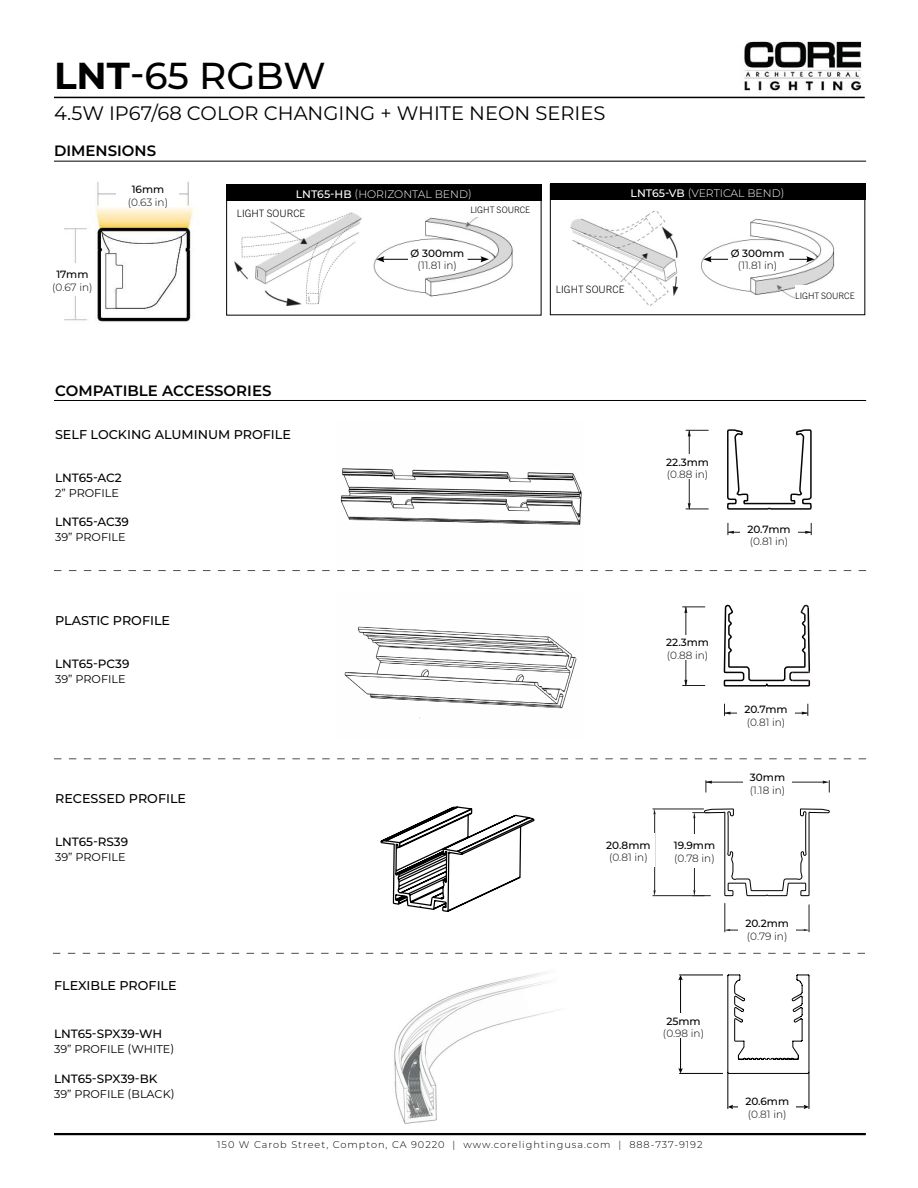
<style>
.page{position:relative;width:918px;height:1188px;background:#fff}
.page>*{position:absolute;margin:0;border:0;box-sizing:border-box;transform-origin:0 0}
.t1{font:500 37.5px "Montserrat";color:#000}
.t2{font:19.5px "Montserrat";color:#000}
.t3{font:600 15px "Montserrat";color:#000}
.t4{font:500 12.75px "Montserrat";color:#000}
.t5{font:500 12px "Montserrat";color:#000}
.t6{font:11.25px "Montserrat";color:#000}
.t7{font:300 10.8px "Montserrat";color:#fff}
.t8{font:300 10.5px "Montserrat";color:#000}
.t9{font:500 10.5px "Montserrat";color:#000}
.t10{font:300 10.2px "Trade Gothic Next LT Pro";color:#000}
.t11{font:300 9.75px "Montserrat";letter-spacing:.1em;color:#000}
.t12{font:300 9px "Trade Gothic Next LT Pro";color:#000}
.s1{font-weight:700}
.s2{font-weight:500}
</style>
<div class="page">
<img style="left:744px;top:41px;width:118px;height:50px">
<hr style="left:54px;top:97px;width:811px;height:1px;background:#000">
<hr style="left:54px;top:1133px;width:812px;height:2px;background:#000">
<hr style="left:54px;top:161px;width:812px;height:1px;background:#000">
<img style="left:65px;top:181px;width:128px;height:141px">
<div style="left:117px;top:182px;width:62px;height:25px;background:#fff"></div>
<div style="left:51px;top:263px;width:43px;height:32px;background:#fff"></div>
<img style="left:373px;top:217px;width:140px;height:80px">
<img style="left:701px;top:218px;width:134px;height:81px">
<img style="left:234px;top:212px;width:128px;height:94px">
<div style="left:233px;top:206px;width:77px;height:15px;background:#fff"></div>
<img style="left:570px;top:210px;width:109px;height:96px">
<div style="left:554px;top:282px;width:73px;height:15px;background:#fff"></div>
<div style="left:501px;top:200px;width:26px;height:27px;background:#fff"></div>
<div style="left:795px;top:285px;width:60px;height:21px;background:#fff"></div>
<div style="left:226px;top:184px;width:316px;height:17px;background:#000"></div>
<div style="left:550px;top:184px;width:315px;height:16px;background:#000"></div>
<hr style="left:382px;top:259px;width:30px;height:1px;background:#000">
<svg style="left:376px;top:256px;width:8px;height:6px"></svg>
<svg style="left:703px;top:256px;width:25px;height:6px"></svg>
<svg style="left:789px;top:256px;width:26px;height:6px"></svg>
<svg style="left:468px;top:256px;width:21px;height:6px"></svg>
<div style="left:409px;top:246px;width:57px;height:24px;background:#fff"></div>
<div style="left:728px;top:246px;width:59px;height:24px;background:#fff"></div>
<hr style="left:54px;top:400px;width:812px;height:1px;background:#000">
<svg style="left:54px;top:759px;width:812px;height:1px"></svg>
<svg style="left:54px;top:570px;width:812px;height:1px"></svg>
<img style="left:340px;top:468px;width:242px;height:57px">
<img style="left:344px;top:626px;width:233px;height:93px">
<svg style="left:723px;top:604px;width:88px;height:83px"></svg>
<hr style="left:724px;top:713px;width:84px;height:1px;background:#211d1e">
<svg style="left:724px;top:704px;width:7px;height:12px"></svg>
<svg style="left:802px;top:704px;width:7px;height:12px"></svg>
<hr style="left:686px;top:607px;width:1px;height:79px;background:#211d1e">
<svg style="left:682px;top:680px;width:23px;height:6px"></svg>
<svg style="left:682px;top:606px;width:23px;height:7px"></svg>
<hr style="left:689px;top:430px;width:1px;height:79px;background:#211d1e">
<svg style="left:686px;top:503px;width:23px;height:7px"></svg>
<svg style="left:686px;top:430px;width:23px;height:6px"></svg>
<svg style="left:727px;top:429px;width:85px;height:81px"></svg>
<hr style="left:728px;top:532px;width:83px;height:1px;background:#211d1e">
<svg style="left:727px;top:523px;width:7px;height:12px"></svg>
<svg style="left:805px;top:523px;width:7px;height:12px"></svg>
<div style="left:659px;top:454px;width:57px;height:25px;background:#fff"></div>
<div style="left:659px;top:635px;width:57px;height:24px;background:#fff"></div>
<div style="left:740px;top:522px;width:58px;height:24px;background:#fff"></div>
<div style="left:737px;top:702px;width:58px;height:25px;background:#fff"></div>
<svg style="left:380px;top:806px;width:155px;height:106px"></svg>
<hr style="left:653px;top:809px;width:51px;height:1px;background:#221f20">
<hr style="left:653px;top:895px;width:51px;height:1px;background:#221f20">
<hr style="left:654px;top:814px;width:1px;height:76px;background:#221f20">
<svg style="left:654px;top:890px;width:2px;height:7px"></svg>
<hr style="left:706px;top:782px;width:117px;height:1px;background:#221f20">
<svg style="left:705px;top:780px;width:7px;height:12px"></svg>
<svg style="left:823px;top:780px;width:7px;height:12px"></svg>
<svg style="left:674px;top:808px;width:156px;height:125px"></svg>
<div style="left:602px;top:833px;width:53px;height:34px;background:#fff"></div>
<div style="left:668px;top:834px;width:53px;height:33px;background:#fff"></div>
<div style="left:743px;top:766px;width:49px;height:32px;background:#fff"></div>
<div style="left:738px;top:912px;width:58px;height:32px;background:#fff"></div>
<svg style="left:53px;top:953px;width:812px;height:1px"></svg>
<svg style="left:727px;top:974px;width:83px;height:100px"></svg>
<hr style="left:728px;top:1073px;width:1px;height:36px;background:#000101">
<hr style="left:809px;top:1073px;width:1px;height:36px;background:#000101">
<hr style="left:731px;top:1107px;width:74px;height:1px;background:#000101">
<svg style="left:728px;top:1105px;width:5px;height:4px"></svg>
<svg style="left:804px;top:1105px;width:5px;height:4px"></svg>
<hr style="left:679px;top:1073px;width:44px;height:1px;background:#000101">
<hr style="left:679px;top:975px;width:44px;height:1px;background:#000101">
<hr style="left:680px;top:979px;width:1px;height:91px;background:#000101">
<svg style="left:678px;top:1068px;width:5px;height:5px"></svg>
<svg style="left:678px;top:975px;width:5px;height:5px"></svg>
<div style="left:655px;top:1014px;width:57px;height:24px;background:#fff"></div>
<div style="left:739px;top:1094px;width:57px;height:25px;background:#fff"></div>
<img style="left:394px;top:971px;width:164px;height:153px">
<h1 class="t1" style="left:54px;top:50px;width:273px"><span class="s1">LNT</span>-65 RGBW</h1>
<h2 class="t2" style="left:54px;top:99px;width:553px">4.5W IP67/68 COLOR CHANGING + WHITE NEON SERIES</h2>
<h3 class="t3" style="left:54px;top:140px;width:104px">DIMENSIONS</h3>
<p class="t9" style="left:132px;top:182px;width:34px">16mm</p>
<p class="t8" style="left:128px;top:195px;width:42px">(0.63 in)</p>
<p class="t7" style="left:296px;top:186px;width:178px"><span class="s2">LNT65-HB</span> (HORIZONTAL BEND)</p>
<p class="t7" style="left:631px;top:186px;width:155px"><span class="s2">LNT65-VB</span> (VERTICAL BEND)</p>
<p class="t12" style="left:470px;top:204px;width:61px">LIGHT SOURCE</p>
<p class="t10" style="left:237px;top:206px;width:70px">LIGHT SOURCE</p>
<p class="t9" style="left:56px;top:267px;width:34px">17mm</p>
<p class="t8" style="left:52px;top:280px;width:42px">(0.67 in)</p>
<p class="t9" style="left:410px;top:246px;width:55px">Ø 300mm</p>
<p class="t8" style="left:418px;top:258px;width:41px">(11.81 in)</p>
<p class="t10" style="left:556px;top:283px;width:70px">LIGHT SOURCE</p>
<p class="t9" style="left:731px;top:246px;width:55px">Ø 300mm</p>
<p class="t8" style="left:738px;top:258px;width:41px">(11.81 in)</p>
<p class="t12" style="left:795px;top:289px;width:61px">LIGHT SOURCE</p>
<h3 class="t3" style="left:55px;top:380px;width:218px">COMPATIBLE ACCESSORIES</h3>
<p class="t4" style="left:55px;top:425px;width:237px">SELF LOCKING ALUMINUM PROFILE</p>
<p class="t5" style="left:55px;top:469px;width:68px">LNT65-AC2</p>
<p class="t6" style="left:55px;top:485px;width:65px">2” PROFILE</p>
<p class="t9" style="left:666px;top:454px;width:44px">22.3mm</p>
<p class="t8" style="left:667px;top:467px;width:43px">(0.88 in)</p>
<p class="t5" style="left:55px;top:513px;width:75px">LNT65-AC39</p>
<p class="t6" style="left:55px;top:529px;width:72px">39” PROFILE</p>
<p class="t4" style="left:55px;top:611px;width:117px">PLASTIC PROFILE</p>
<p class="t5" style="left:55px;top:655px;width:76px">LNT65-PC39</p>
<p class="t6" style="left:55px;top:671px;width:72px">39” PROFILE</p>
<p class="t4" style="left:55px;top:790px;width:133px">RECESSED PROFILE</p>
<p class="t5" style="left:55px;top:834px;width:75px">LNT65-RS39</p>
<p class="t6" style="left:55px;top:850px;width:72px">39” PROFILE</p>
<p class="t4" style="left:54px;top:977px;width:124px">FLEXIBLE PROFILE</p>
<p class="t5" style="left:54px;top:1025px;width:110px">LNT65-SPX39-WH</p>
<p class="t5" style="left:54px;top:1070px;width:105px">LNT65-SPX39-BK</p>
<p class="t6" style="left:54px;top:1041px;width:122px">39” PROFILE (WHITE)</p>
<p class="t6" style="left:54px;top:1086px;width:122px">39” PROFILE (BLACK)</p>
<p class="t9" style="left:747px;top:522px;width:45px">20.7mm</p>
<p class="t8" style="left:750px;top:534px;width:40px">(0.81 in)</p>
<p class="t9" style="left:666px;top:635px;width:44px">22.3mm</p>
<p class="t8" style="left:667px;top:648px;width:43px">(0.88 in)</p>
<p class="t9" style="left:606px;top:838px;width:46px">20.8mm</p>
<p class="t8" style="left:609px;top:850px;width:40px">(0.81 in)</p>
<p class="t9" style="left:674px;top:838px;width:43px">19.9mm</p>
<p class="t8" style="left:674px;top:851px;width:42px">(0.78 in)</p>
<p class="t9" style="left:666px;top:1014px;width:36px">25mm</p>
<p class="t8" style="left:663px;top:1026px;width:43px">(0.98 in)</p>
<p class="t11" style="left:217px;top:1138px;width:487px">150 W Carob Street, Compton, CA 90220 | www.corelightingusa.com | 888-737-9192</p>
<p class="t9" style="left:744px;top:702px;width:45px">20.7mm</p>
<p class="t8" style="left:747px;top:715px;width:40px">(0.81 in)</p>
<p class="t9" style="left:750px;top:770px;width:37px">30mm</p>
<p class="t8" style="left:750px;top:783px;width:37px">(1.18 in)</p>
<p class="t9" style="left:745px;top:916px;width:45px">20.2mm</p>
<p class="t8" style="left:747px;top:929px;width:42px">(0.79 in)</p>
<p class="t9" style="left:745px;top:1094px;width:45px">20.6mm</p>
<p class="t8" style="left:748px;top:1107px;width:40px">(0.81 in)</p>
</div>
